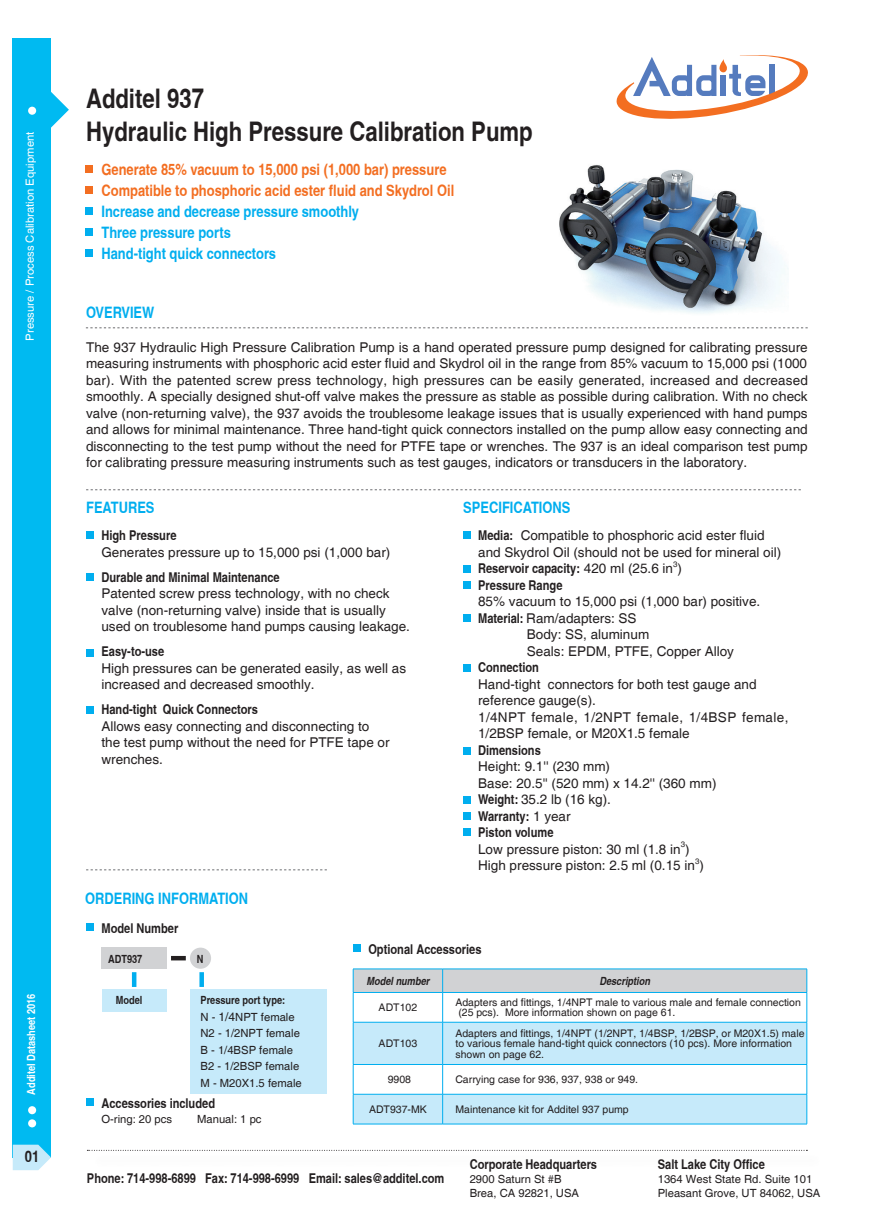
<style>
.page{position:relative;width:893px;height:1212px;background:#fff}
.page>*{position:absolute;margin:0;border:0;box-sizing:border-box;transform-origin:0 0}
.t1{font:700 condensed 27px "Helvetica";color:#231f20}
.t2{font:700 condensed 15.75px/21px "Helvetica";color:#00aeef}
.t3{font:700 condensed 15.75px/21px "Helvetica";color:#f36e21}
.t4{font:700 condensed 15.75px "Helvetica";color:#231f20}
.t5{font:13.5px/16.5px "Helvetica";color:#231f20}
.t6{font:700 condensed 13.5px "Helvetica";color:#231f20}
.t7{font:11.25px/16.5px "Helvetica";color:#231f20}
.t8{font:11.25px "Helvetica";color:#fff}
.t9{font:italic 700 condensed 11.25px "Helvetica";color:#231f20}
.t10{font:700 condensed 11.25px "Helvetica";color:#fff}
.t11{font:700 condensed 11.25px "Helvetica";color:#231f20}
.t12{font:10.5px/10.5px "Helvetica";color:#231f20}
.t13{font:7.8px "Helvetica";color:#231f20}
.s1{font-weight:700;font-stretch:condensed}
.s2{font-size:12px}
</style>
<div class="page">
<div style="left:13px;top:38px;width:38px;height:1119px;background:#00baf1"></div>
<svg style="left:51px;top:92px;width:18px;height:36px"></svg>
<svg style="left:616px;top:55px;width:192px;height:64px"></svg>
<div style="left:28px;top:107px;width:8px;height:8px;background:#fff;border-radius:50%"></div>
<div style="left:28px;top:1119px;width:8px;height:8px;background:#fff;border-radius:50%"></div>
<div style="left:28px;top:1106px;width:8px;height:8px;background:#fff;border-radius:50%"></div>
<svg style="left:13px;top:1145px;width:38px;height:25px"></svg>
<svg style="left:87px;top:1150px;width:720px;height:1px"></svg>
<img style="left:559px;top:165px;width:229px;height:149px">
<svg style="left:86px;top:328px;width:722px;height:1px"></svg>
<svg style="left:86px;top:869px;width:241px;height:1px"></svg>
<div style="left:86px;top:532px;width:7px;height:7px;background:#00aeef"></div>
<div style="left:463px;top:532px;width:7px;height:7px;background:#00aeef"></div>
<div style="left:463px;top:581px;width:7px;height:7px;background:#00aeef"></div>
<div style="left:463px;top:565px;width:7px;height:7px;background:#00aeef"></div>
<div style="left:86px;top:573px;width:7px;height:7px;background:#00aeef"></div>
<div style="left:463px;top:614px;width:7px;height:8px;background:#00aeef"></div>
<div style="left:86px;top:649px;width:7px;height:7px;background:#00aeef"></div>
<div style="left:463px;top:664px;width:7px;height:7px;background:#00aeef"></div>
<div style="left:86px;top:706px;width:7px;height:7px;background:#00aeef"></div>
<div style="left:463px;top:747px;width:7px;height:7px;background:#00aeef"></div>
<div style="left:463px;top:796px;width:7px;height:7px;background:#00aeef"></div>
<div style="left:463px;top:812px;width:7px;height:7px;background:#00aeef"></div>
<div style="left:463px;top:829px;width:7px;height:7px;background:#00aeef"></div>
<div style="left:102px;top:989px;width:64px;height:22px;background:#c6eafa"></div>
<div style="left:190px;top:947px;width:21px;height:22px;background:#d1d2d4;border-radius:50%"></div>
<div style="left:102px;top:947px;width:65px;height:22px;background:#d1d2d4"></div>
<div style="left:86px;top:923px;width:7px;height:7px;background:#00aeef"></div>
<div style="left:86px;top:1099px;width:7px;height:7px;background:#00aeef"></div>
<hr style="left:132px;top:972px;width:4px;height:15px;background:#00aeef">
<div style="left:199px;top:972px;width:5px;height:15px;background:#00aeef"></div>
<hr style="left:171px;top:956px;width:15px;height:4px;background:#231f20">
<svg style="left:353px;top:969px;width:455px;height:155px"></svg>
<hr style="left:353px;top:1094px;width:90px;height:1px;background:#00aeef">
<hr style="left:353px;top:1094px;width:1px;height:30px;background:#00aeef">
<hr style="left:443px;top:1094px;width:364px;height:1px;background:#00aeef">
<hr style="left:442px;top:1094px;width:1px;height:30px;background:#00aeef">
<hr style="left:807px;top:1094px;width:1px;height:30px;background:#00aeef">
<hr style="left:353px;top:1124px;width:90px;height:1px;background:#00aeef">
<hr style="left:443px;top:1124px;width:364px;height:1px;background:#00aeef">
<div style="left:353px;top:944px;width:7px;height:8px;background:#00aeef"></div>
<svg style="left:86px;top:489px;width:715px;height:1px"></svg>
<div style="left:86px;top:165px;width:7px;height:7px;background:#f36e21"></div>
<div style="left:86px;top:186px;width:7px;height:7px;background:#f36e21"></div>
<div style="left:86px;top:207px;width:7px;height:7px;background:#00aeef"></div>
<div style="left:86px;top:228px;width:7px;height:7px;background:#00aeef"></div>
<div style="left:86px;top:249px;width:7px;height:7px;background:#00aeef"></div>
<div style="left:190px;top:989px;width:137px;height:104px;background:#c6eafa"></div>
<h1 class="t1" style="left:86px;top:82px;width:119px">Additel 937</h1>
<p class="t8" style="left:23px;top:341px;width:210px;rotate:-90deg">Pressure / Process Calibration Equipment</p>
<h1 class="t1" style="left:86px;top:115px;width:448px">Hydraulic High Pressure Calibration Pump</h1>
<p class="t3" style="left:101px;top:158px;width:354px">Generate 85% vacuum to 15,000 psi (1,000 bar) pressure<br>Compatible to phosphoric acid ester fluid and Skydrol Oil</p>
<p class="t2" style="left:101px;top:200px;width:259px">Increase and decrease pressure smoothly<br>Three pressure ports<br>Hand-tight quick connectors</p>
<p class="t2" style="left:86px;top:302px;width:70px">OVERVIEW</p>
<p class="t5" style="left:86px;top:339px;width:723px;text-align:justify">The 937 Hydraulic High Pressure Calibration Pump is a hand operated pressure pump designed for calibrating pressure measuring instruments with phosphoric acid ester fluid and Skydrol oil in the range from 85% vacuum to 15,000 psi (1000 bar). With the patented screw press technology, high pressures can be easily generated, increased and decreased smoothly. A specially designed shut-off valve makes the pressure as stable as possible during calibration. With no check valve (non-returning valve), the 937 avoids the troublesome leakage issues that is usually experienced with hand pumps and allows for minimal maintenance. Three hand-tight quick connectors installed on the pump allow easy connecting and disconnecting to the test pump without the need for PTFE tape or wrenches. The 937 is an ideal comparison test pump for calibrating pressure measuring instruments such as test gauges, indicators or transducers in the laboratory.</p>
<p class="t2" style="left:86px;top:497px;width:70px">FEATURES</p>
<p class="t2" style="left:463px;top:497px;width:109px">SPECIFICATIONS</p>
<p class="t10" style="left:24px;top:1095px;width:102px;rotate:-90deg">Additel Datasheet 2016</p>
<p class="t4" style="left:25px;top:1147px;width:16px">01</p>
<p class="t6" style="left:101px;top:527px;width:77px">High Pressure</p>
<p class="t5" style="left:101px;top:544px;width:290px">Generates pressure up to 15,000 psi (1,000 bar)</p>
<p class="t6" style="left:101px;top:569px;width:180px">Durable and Minimal Maintenance</p>
<p class="t5" style="left:101px;top:586px;width:310px">Patented screw press technology, with no check valve (non-returning valve) inside that is usually used on troublesome hand pumps causing leakage.</p>
<p class="t6" style="left:101px;top:643px;width:64px">Easy-to-use</p>
<p class="t5" style="left:101px;top:660px;width:306px">High pressures can be generated easily, as well as increased and decreased smoothly.</p>
<p class="t6" style="left:101px;top:701px;width:158px">Hand-tight Quick Connectors</p>
<p class="t5" style="left:101px;top:718px;width:290px">Allows easy connecting and disconnecting to the test pump without the need for PTFE tape or wrenches.</p>
<p class="t2" style="left:85px;top:888px;width:165px">ORDERING INFORMATION</p>
<p class="t6" style="left:101px;top:920px;width:78px">Model Number</p>
<p class="t5" style="left:478px;top:528px;width:305px"><span class="s1">Media:</span> Compatible to phosphoric acid ester fluid and Skydrol Oil (should not be used for mineral oil)<br><span class="s1">Reservoir capacity:</span> 420 ml (25.6 in )</p>
<p class="t13" style="left:673px;top:559px;width:6px">3</p>
<p class="t6" style="left:478px;top:577px;width:86px">Pressure Range</p>
<p class="t5" style="left:478px;top:594px;width:284px">85% vacuum to 15,000 psi (1,000 bar) positive.</p>
<p class="t5" style="left:478px;top:610px;width:160px"><span class="s1">Material:</span> Ram/adapters: SS</p>
<p class="t5" style="left:527px;top:627px;width:124px">Body: SS, aluminum</p>
<p class="t5" style="left:527px;top:643px;width:209px">Seals: EPDM, PTFE, Copper Alloy</p>
<p class="t6" style="left:478px;top:659px;width:62px">Connection</p>
<p class="t5" style="left:478px;top:676px;width:312px">Hand-tight connectors for both test gauge and reference gauge(s).<br>1/4NPT female, 1/2NPT female, 1/4BSP female, 1/2BSP female, or M20X1.5 female</p>
<p class="t6" style="left:478px;top:742px;width:64px">Dimensions</p>
<p class="t5" style="left:478px;top:759px;width:240px">Height: 9.1'' (230 mm)<br>Base: 20.5'' (520 mm) x 14.2'' (360 mm)<br><span class="s1">Weight:</span> 35.2 lb (16 kg).<br><span class="s1">Warranty:</span> 1 year<br><span class="s1">Piston volume</span></p>
<p class="t5" style="left:478px;top:841px;width:213px">Low pressure piston: 30 ml (1.8 in )</p>
<p class="t13" style="left:681px;top:840px;width:6px">3</p>
<p class="t5" style="left:478px;top:858px;width:227px">High pressure piston: 2.5 ml (0.15 in )</p>
<p class="t13" style="left:695px;top:856px;width:6px">3</p>
<p class="t11" style="left:108px;top:952px;width:36px">ADT937</p>
<p class="t11" style="left:197px;top:952px;width:8px">N</p>
<p class="t11" style="left:116px;top:993px;width:28px">Model</p>
<p class="t7" style="left:200px;top:992px;width:103px"><span class="s1">Pressure port type:<br></span>N - <span class="s2">1/4</span>NPT female<br>N2 - 1/2NPT female<br>B - 1/4BSP female<br>B2 - 1/2BSP female<br>M - M20X1.5 female</p>
<p class="t6" style="left:101px;top:1095px;width:115px">Accessories included</p>
<p class="t7" style="left:101px;top:1111px;width:72px">O-ring: 20 pcs</p>
<p class="t7" style="left:197px;top:1111px;width:66px">Manual: 1 pc</p>
<p class="t6" style="left:368px;top:941px;width:115px">Optional Accessories</p>
<p class="t9" style="left:366px;top:974px;width:64px">Model number</p>
<p class="t9" style="left:599px;top:974px;width:52px">Description</p>
<p class="t12" style="left:379px;top:1002px;width:40px">ADT102</p>
<p class="t12" style="left:455px;top:997px;width:347px">Adapters and fittings, 1/4NPT male to various male and female connection (25 pcs). More information shown on page 61.</p>
<p class="t12" style="left:379px;top:1038px;width:40px">ADT103</p>
<p class="t12" style="left:455px;top:1028px;width:351px">Adapters and fittings, 1/4NPT (1/2NPT, 1/4BSP, 1/2BSP, or M20X1.5) male to various female hand-tight quick connectors (10 pcs). More information shown on page 62.</p>
<p class="t12" style="left:388px;top:1074px;width:25px">9908</p>
<p class="t12" style="left:455px;top:1074px;width:184px">Carrying case for 936, 937, 938 or 949.</p>
<p class="t12" style="left:369px;top:1104px;width:59px">ADT937-MK</p>
<p class="t12" style="left:455px;top:1104px;width:175px">Maintenance kit for Additel 937 pump</p>
<p class="t6" style="left:87px;top:1170px;width:359px">Phone: 714-998-6899 Fax: 714-998-6999 Email: sales@additel.com</p>
<p class="t6" style="left:470px;top:1156px;width:129px">Corporate Headquarters</p>
<p class="t7" style="left:470px;top:1173px;width:111px;line-height:13.5px">2900 Saturn St #B<br>Brea, CA 92821, USA</p>
<p class="t6" style="left:658px;top:1156px;width:109px">Salt Lake City Office</p>
<p class="t7" style="left:658px;top:1173px;width:164px;line-height:13.5px">1364 West State Rd. Suite 101<br>Pleasant Grove, UT 84062, USA</p>
</div>
